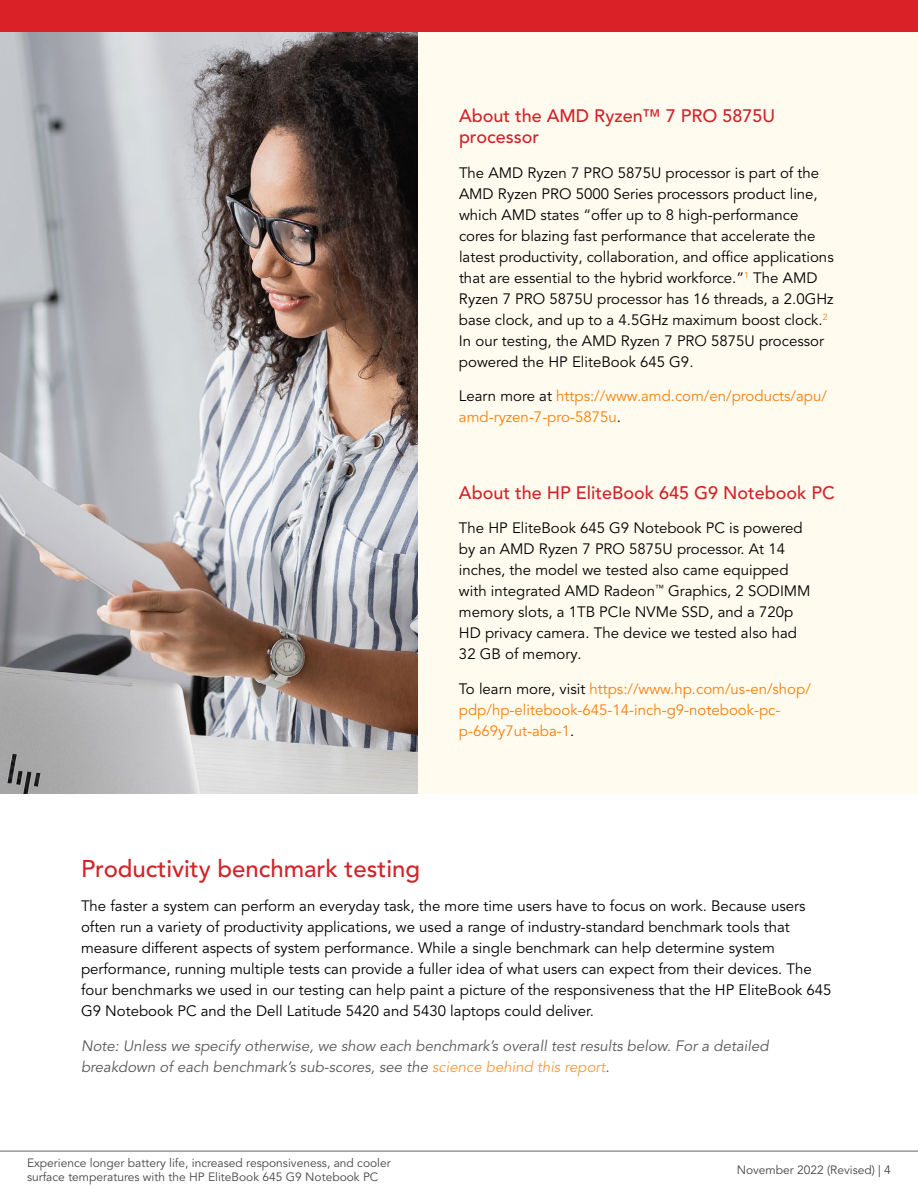
<style>
.page{position:relative;width:918px;height:1188px;background:#fff}
.page>*{position:absolute;margin:0;border:0;box-sizing:border-box;transform-origin:0 0}
.t1{font:500 24px "Avenir LT Pro";color:#d2232a}
.t2{font:500 18px/21.6px "Avenir LT Pro";color:#d2232a}
.t3{font:15px/21px "Avenir LT Pro";color:#000}
.t4{font:15px/21px "Avenir LT Pro";color:#f7800f}
.t5{font:italic 15px/21px "Avenir LT Pro";color:#58595b}
.t6{font:12px/14.4px "Avenir LT Pro";color:#464547}
.s1{color:#000}
.s2{color:#f99a3f}
</style>
<div class="page">
<div style="left:418px;top:32px;width:500px;height:762px;background:#fffbef"></div>
<img style="left:0;top:32px;width:418px;height:762px">
<hr style="left:0;top:1151px;width:918px;height:1px;background:#616264">
<div style="left:0;top:0;width:918px;height:32px;background:#da2128"></div>
<p class="t2" style="left:459px;top:105px;width:318px">About the AMD Ryzen™ 7 PRO 5875U processor</p>
<p class="t3" style="left:459px;top:162px;width:376px">The AMD Ryzen 7 PRO 5875U processor is part of the AMD Ryzen PRO 5000 Series processors product line, which AMD states “offer up to 8 high-performance cores for blazing fast performance that accelerate the latest productivity, collaboration, and office applications that are essential to the hybrid workforce.”<sup>1</sup> The AMD Ryzen 7 PRO 5875U processor has 16 threads, a 2.0GHz base clock, and up to a 4.5GHz maximum boost clock.<sup>2<br></sup>In our testing, the AMD Ryzen 7 PRO 5875U processor powered the HP EliteBook 645 G9.</p>
<p class="t4" style="left:459px;top:386px;width:370px"><span class="s1">Learn more at</span> https://www.amd.com/en/products/apu/ amd-ryzen-7-pro-5875u<span class="s1">.</span></p>
<p class="t2" style="left:459px;top:482px;width:377px">About the HP EliteBook 645 G9 Notebook PC</p>
<p class="t3" style="left:459px;top:518px;width:353px">The HP EliteBook 645 G9 Notebook PC is powered by an AMD Ryzen 7 PRO 5875U processor. At 14 inches, the model we tested also came equipped with integrated AMD Radeon<sup>™</sup> Graphics, 2 SODIMM memory slots, a 1TB PCIe NVMe SSD, and a 720p HD privacy camera. The device we tested also had 32 GB of memory.</p>
<p class="t4" style="left:459px;top:678px;width:353px"><span class="s1">To learn more, visit</span> https://www.hp.com/us-en/shop/ pdp/hp-elitebook-645-14-inch-g9-notebook-pc&shy;p-669y7ut-aba-1<span class="s1">.</span></p>
<h1 class="t1" style="left:81px;top:854px;width:341px">Productivity benchmark testing</h1>
<p class="t3" style="left:81px;top:896px;width:752px">The faster a system can perform an everyday task, the more time users have to focus on work. Because users often run a variety of productivity applications, we used a range of industry-standard benchmark tools that measure different aspects of system performance. While a single benchmark can help determine system performance, running multiple tests can provide a fuller idea of what users can expect from their devices. The four benchmarks we used in our testing can help paint a picture of the responsiveness that the HP EliteBook 645<br>G9 Notebook PC and the Dell Latitude 5420 and 5430 laptops could deliver.</p>
<p class="t5" style="left:81px;top:1035px;width:689px">Note: Unless we specify otherwise, we show each benchmark’s overall test results below. For a detailed breakdown of each benchmark’s sub-scores, see the <span class="s2">science behind this report</span>.</p>
<p class="t6" style="left:27px;top:1156px;width:365px">Experience longer battery life, increased responsiveness, and cooler surface temperatures with the HP EliteBook 645 G9 Notebook PC</p>
<p class="t6" style="left:737px;top:1163px;width:156px">November 2022 (Revised) | 4</p>
</div>
